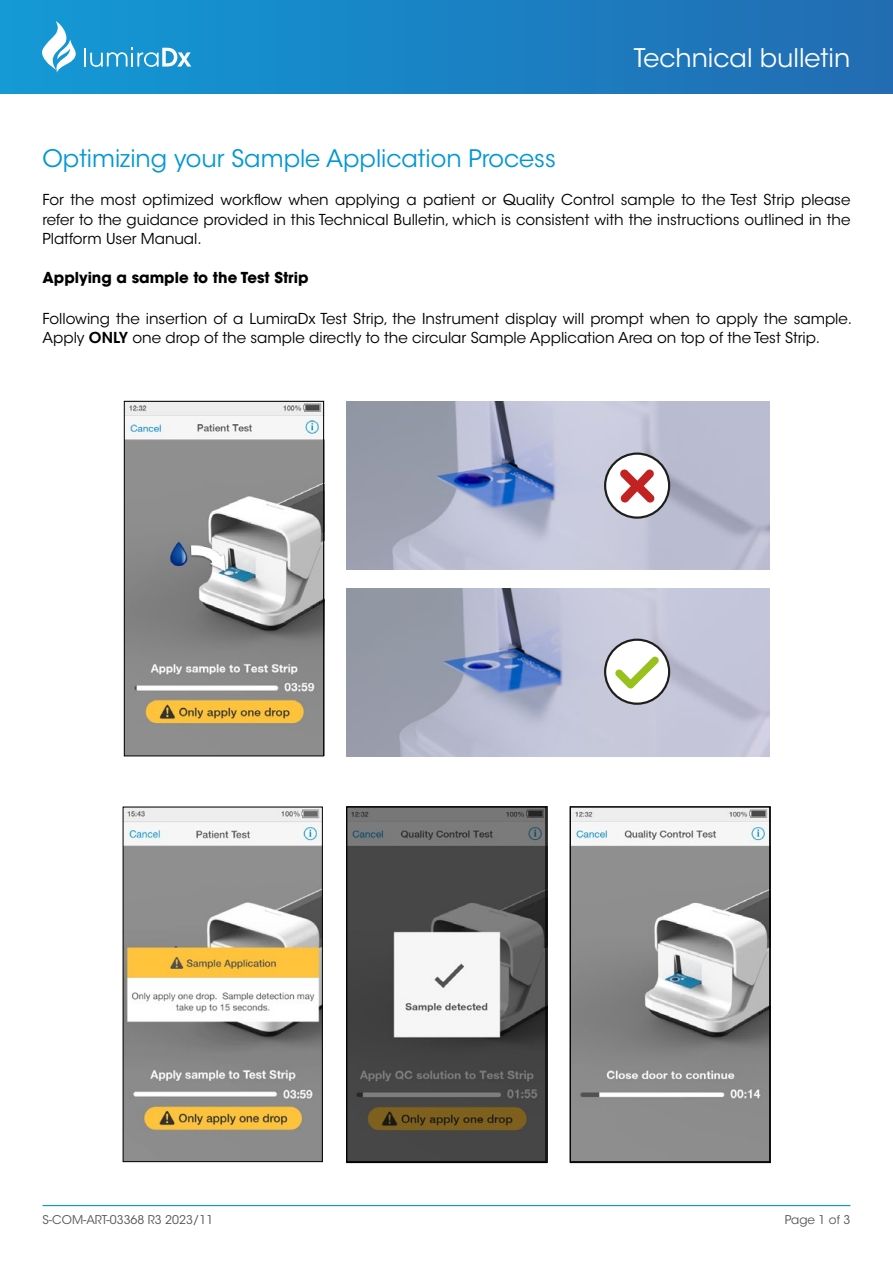
<style>
.page{position:relative;width:893px;height:1263px;background:#fff}
.page>*{position:absolute;margin:0;border:0;box-sizing:border-box;transform-origin:0 0}
.t1{font:25.5px "ITC Avant Garde Std";color:#fff}
.t2{font:24px "ITC Avant Garde Std";color:#0097d5}
.t3{font:15px/19.5px "ITC Avant Garde Std";color:#000;text-align:justify}
.t4{font:700 15px "ITC Avant Garde Std";color:#000}
.t5{font:12px "ITC Avant Garde Std";color:#575756}
.s1{font-weight:600}
</style>
<div class="page">
<div style="left:0;top:0;width:893px;height:94px;background:linear-gradient(to right,#129ad6,#226cb2)"></div>
<svg style="left:42px;top:21px;width:34px;height:52px"></svg>
<svg style="left:84px;top:48px;width:107px;height:19px"></svg>
<hr style="left:43px;top:1205px;width:807px;height:1px;background:#0097d5">
<img style="left:572px;top:809px;width:196px;height:351px">
<img style="left:349px;top:809px;width:195px;height:351px">
<img style="left:126px;top:403px;width:196px;height:351px">
<img style="left:123px;top:806px;width:200px;height:354px">
<div style="left:124px;top:401px;width:200px;height:355px;border:1px solid #000"></div>
<div style="left:123px;top:807px;width:200px;height:355px;border:1px solid #000"></div>
<div style="left:346px;top:807px;width:200px;height:355px;border:1px solid #000"></div>
<div style="left:570px;top:807px;width:200px;height:355px;border:1px solid #000"></div>
<img style="left:347px;top:401px;width:423px;height:168px">
<img style="left:347px;top:588px;width:423px;height:168px">
<div style="left:605px;top:454px;width:64px;height:64px;background:#fff;border-radius:50%"></div>
<div style="left:604px;top:452px;width:66px;height:67px;border:2px solid #1e1e1c;border-radius:50%"></div>
<svg style="left:620px;top:469px;width:35px;height:34px"></svg>
<div style="left:605px;top:640px;width:64px;height:64px;background:#fff;border-radius:50%"></div>
<div style="left:604px;top:639px;width:66px;height:66px;border:2px solid #1e1e1c;border-radius:50%"></div>
<svg style="left:615px;top:657px;width:44px;height:31px"></svg>
<h2 class="t2" style="left:43px;top:143px;width:515px">Optimizing your Sample Application Process</h2>
<h1 class="t1" style="left:634px;top:42px;width:218px">Technical bulletin</h1>
<p class="t3" style="left:43px;top:190px;width:809px">For the most optimized workflow when applying a patient or Quality Control sample to the Test Strip please refer to the guidance provided in this Technical Bulletin, which is consistent with the instructions outlined in the Platform User Manual.</p>
<p class="t4" style="left:43px;top:268px;width:268px">Applying a sample to the Test Strip</p>
<p class="t3" style="left:43px;top:309px;width:811px">Following the insertion of a LumiraDx Test Strip, the Instrument display will prompt when to apply the sample.<br>Apply <span class="s1">ONLY</span> one drop of the sample directly to the circular Sample Application Area on top of the Test Strip.</p>
<p class="t5" style="left:43px;top:1212px;width:172px">S-COM-ART-03368 R3 2023/11</p>
<p class="t5" style="left:785px;top:1212px;width:67px">Page 1 of 3</p>
</div>
